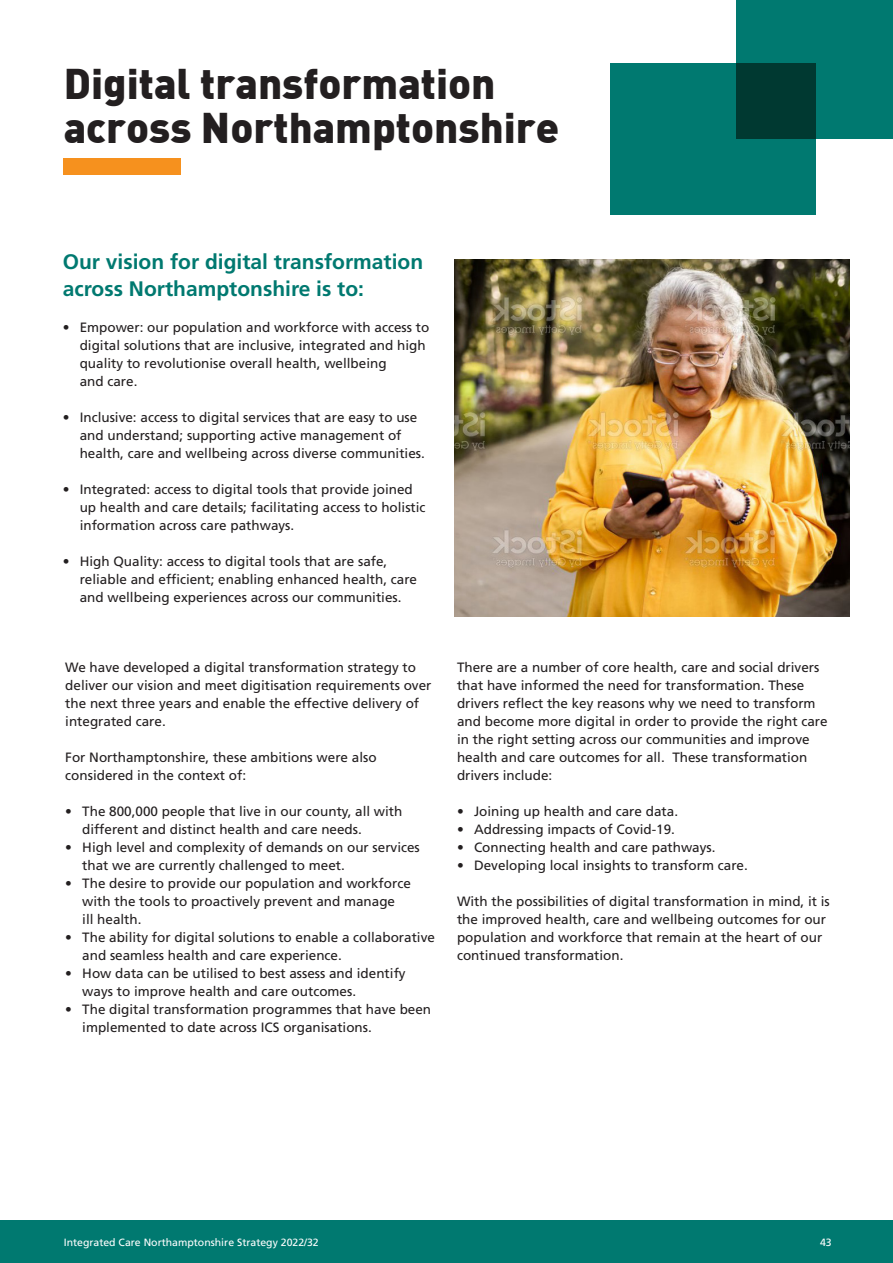
<style>
.page{position:relative;width:893px;height:1263px;background:#fff}
.page>*{position:absolute;margin:0;border:0;box-sizing:border-box;transform-origin:0 0}
.t1{font:900 42px "DIN";color:#231f20}
.t2{font:700 21px/27px "Frutiger LT Std";color:#007970}
.t3{font:13.5px/18px "Frutiger LT Std";color:#231f20}
.t4{font:10.5px "Frutiger LT Std";color:#fff}
</style>
<div class="page">
<div style="left:736px;top:0;width:157px;height:139px;background:#007970"></div>
<div style="left:0;top:1220px;width:893px;height:43px;background:#007970"></div>
<svg style="left:610px;top:64px;width:206px;height:151px;background:#006c63"></svg>
<img style="left:454px;top:259px;width:395px;height:357px">
<div style="left:64px;top:158px;width:117px;height:17px;background:#f6911e"></div>
<p class="t1" style="left:64px;top:55px;width:433px">Digital transformation</p>
<p class="t1" style="left:64px;top:99px;width:497px">across Northamptonshire</p>
<p class="t2" style="left:63px;top:248px;width:362px">Our vision for digital transformation across Northamptonshire is to:</p>
<p class="t3" style="left:80px;top:318px;width:351px;text-indent:-17px">• Empower: our population and workforce with access to digital solutions that are inclusive, integrated and high quality to revolutionise overall health, wellbeing</p>
<p class="t3" style="left:80px;top:372px;width:59px">and care.</p>
<p class="t3" style="left:80px;top:408px;width:347px;text-indent:-17px">• Inclusive: access to digital services that are easy to use and understand; supporting active management of health, care and wellbeing across diverse communities.</p>
<p class="t3" style="left:80px;top:480px;width:347px;text-indent:-17px">• Integrated: access to digital tools that provide joined up health and care details; facilitating access to holistic information across care pathways.</p>
<p class="t3" style="left:80px;top:552px;width:339px;text-indent:-17px">• High Quality: access to digital tools that are safe, reliable and efficient; enabling enhanced health, care and wellbeing experiences across our communities.</p>
<p class="t3" style="left:65px;top:658px;width:368px">We have developed a digital transformation strategy to deliver our vision and meet digitisation requirements over the next three years and enable the effective delivery of integrated care.</p>
<p class="t3" style="left:65px;top:748px;width:313px">For Northamptonshire, these ambitions were also considered in the context of:</p>
<p class="t3" style="left:82px;top:802px;width:322px;text-indent:-17px">• The 800,000 people that live in our county, all with different and distinct health and care needs.</p>
<p class="t3" style="left:82px;top:838px;width:339px;text-indent:-17px">• High level and complexity of demands on our services that we are currently challenged to meet.</p>
<p class="t3" style="left:65px;top:874px;width:347px;text-align:center">• The desire to provide our population and workforce with the tools to proactively prevent and manage</p>
<p class="t3" style="left:82px;top:910px;width:61px">ill health.</p>
<p class="t3" style="left:82px;top:928px;width:354px;text-indent:-17px">• The ability for digital solutions to enable a collaborative and seamless health and care experience.</p>
<p class="t3" style="left:65px;top:964px;width:342px">• How data can be utilised to best assess and identify</p>
<p class="t3" style="left:82px;top:982px;width:275px">ways to improve health and care outcomes.</p>
<p class="t3" style="left:82px;top:1000px;width:350px;text-indent:-17px">• The digital transformation programmes that have been implemented to date across ICS organisations.</p>
<p class="t3" style="left:457px;top:658px;width:372px">There are a number of core health, care and social drivers that have informed the need for transformation. These drivers reflect the key reasons why we need to transform and become more digital in order to provide the right care in the right setting across our communities and improve health and care outcomes for all. These transformation drivers include:</p>
<p class="t3" style="left:457px;top:802px;width:223px">• Joining up health and care data.</p>
<p class="t3" style="left:457px;top:820px;width:220px">• Addressing impacts of Covid-19.</p>
<p class="t3" style="left:457px;top:838px;width:260px">• Connecting health and care pathways.</p>
<p class="t3" style="left:457px;top:856px;width:292px">• Developing local insights to transform care.</p>
<p class="t3" style="left:457px;top:892px;width:374px">With the possibilities of digital transformation in mind, it is the improved health, care and wellbeing outcomes for our population and workforce that remain at the heart of our continued transformation.</p>
<p class="t4" style="left:64px;top:1236px;width:257px">Integrated Care Northamptonshire Strategy 2022/32</p>
<p class="t4" style="left:820px;top:1236px;width:13px">43</p>
</div>
